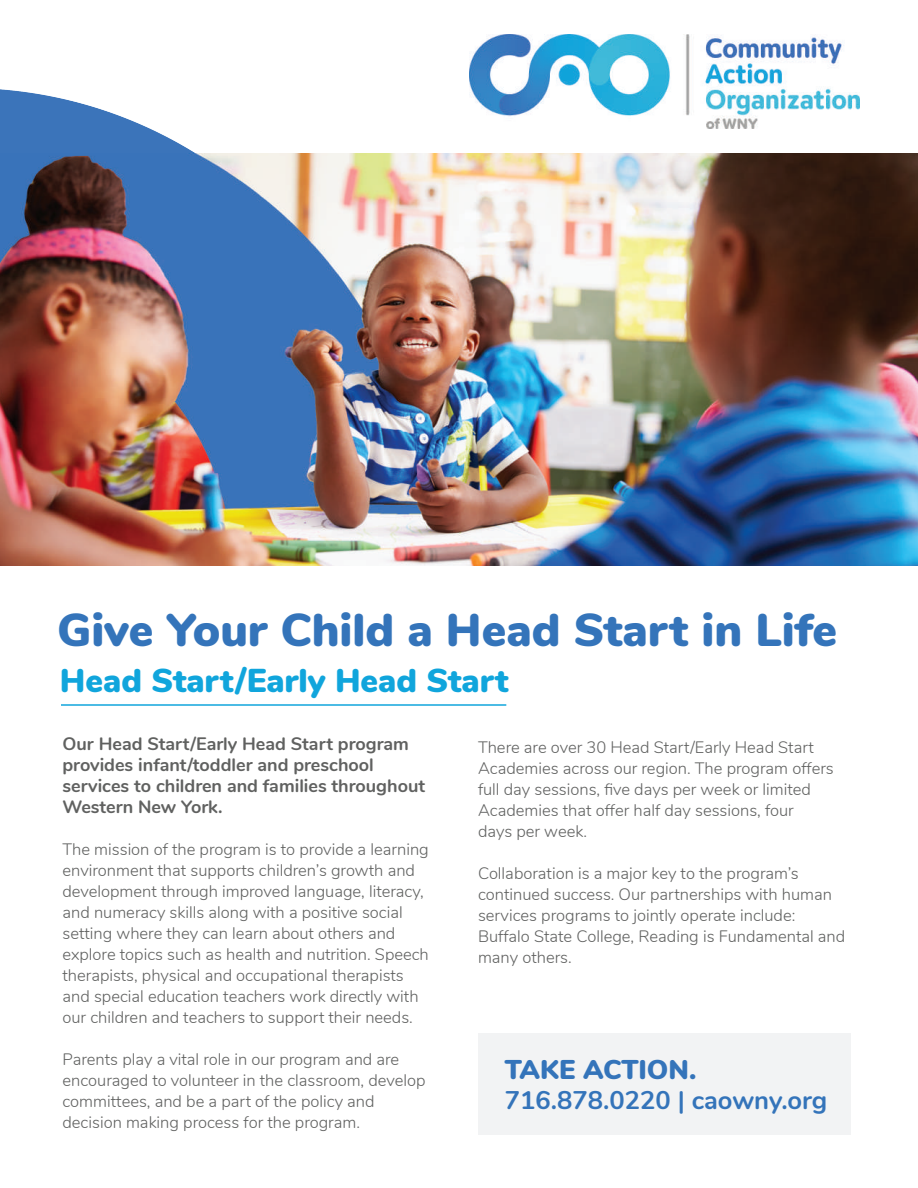
<style>
.page{position:relative;width:918px;height:1188px;background:#fff}
.page>*{position:absolute;margin:0;border:0;box-sizing:border-box;transform-origin:0 0}
.t1{font:900 46.05px "Nunito";color:#3474ba}
.t2{font:900 33px "Nunito";color:#10a5dc}
.t3{font:900 27.15px "Nunito";color:#3474ba}
.t4{font:700 25.5px "Nunito";color:#3474ba}
.t5{font:700 18px/21px "Nunito";color:#606160}
.t6{font:300 16.5px/21px "Nunito";color:#606160}
</style>
<div class="page">
<img style="left:0;top:70px;width:470px;height:83px">
<img style="left:470px;top:35px;width:390px;height:94px">
<div style="left:478px;top:1034px;width:373px;height:101px;background:#f2f3f4"></div>
<hr style="left:61px;top:704px;width:445px;height:2px;background:#10a5dc">
<img style="left:0;top:153px;width:918px;height:413px">
<h1 class="t1" style="left:57px;top:596px;width:782px">Give Your Child a Head Start in Life</h1>
<h2 class="t2" style="left:60px;top:656px;width:450px">Head Start/Early Head Start</h2>
<p class="t5" style="left:62px;top:732px;width:364px">Our Head Start/Early Head Start program provides infant/toddler and preschool services to children and families throughout Western New York.</p>
<p class="t6" style="left:62px;top:838px;width:368px">The mission of the program is to provide a learning environment that supports children’s growth and development through improved language, literacy, and numeracy skills along with a positive social setting where they can learn about others and explore topics such as health and nutrition. Speech therapists, physical and occupational therapists and special education teachers work directly with our children and teachers to support their needs.</p>
<p class="t6" style="left:62px;top:1048px;width:365px">Parents play a vital role in our program and are encouraged to volunteer in the classroom, develop committees, and be a part of the policy and decision making process for the program.</p>
<p class="t6" style="left:478px;top:736px;width:357px">There are over 30 Head Start/Early Head Start Academies across our region. The program offers full day sessions, five days per week or limited Academies that offer half day sessions, four<br>days per week.</p>
<p class="t6" style="left:478px;top:862px;width:369px">Collaboration is a major key to the program’s continued success. Our partnerships with human services programs to jointly operate include:<br>Buffalo State College, Reading is Fundamental and many others.</p>
<h3 class="t3" style="left:505px;top:1049px;width:193px">TAKE ACTION.</h3>
<h3 class="t4" style="left:505px;top:1081px;width:324px">716.878.0220 | caowny.org</h3>
</div>
